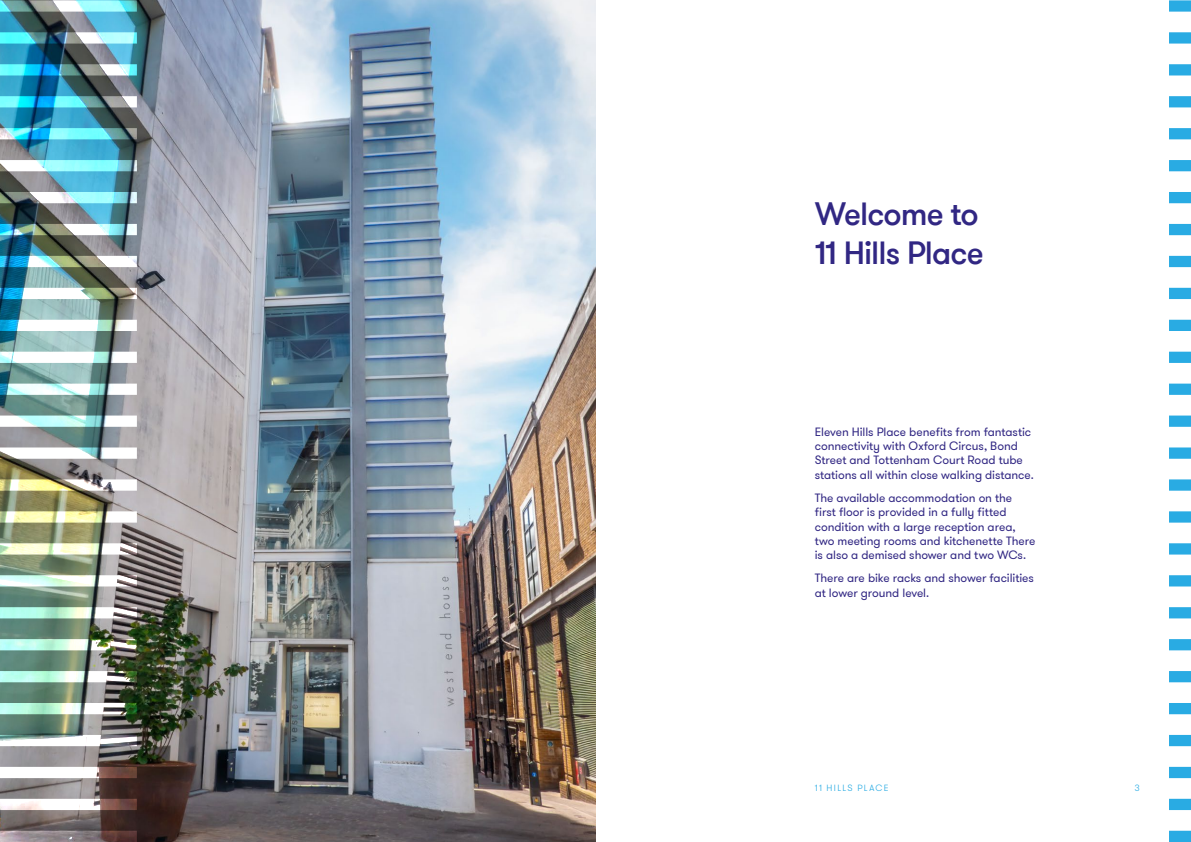
<style>
.page{position:relative;width:1191px;height:842px;background:#fff}
.page>*{position:absolute;margin:0;border:0;box-sizing:border-box;transform-origin:0 0}
.t1{font:500 32px/38.4px "GT Walsheim Pro";letter-spacing:-.03em;color:#312783}
.t2{font:12px/14.4px "GT Walsheim Pro";letter-spacing:-.005em;color:#312783}
.t3{font:300 9px "GT Walsheim Pro";letter-spacing:.14em;color:#29abe3}
</style>
<div class="page">
<img style="left:137px;top:0;width:458px;height:842px">
<img style="left:0;top:0;width:137px;height:842px">
<svg style="left:1169px;top:0;width:22px;height:842px"></svg>
<h1 class="t1" style="left:814px;top:196px;width:170px">Welcome to<br>11 Hills Place</h1>
<p class="t2" style="left:814px;top:425px;width:220px">Eleven Hills Place benefits from fantastic connectivity with Oxford Circus, Bond Street and Tottenham Court Road tube stations all within close walking distance.</p>
<p class="t2" style="left:814px;top:491px;width:222px">The available accommodation on the first floor is provided in a fully fitted condition with a large reception area, two meeting rooms and kitchenette There is also a demised shower and two WCs.</p>
<p class="t2" style="left:814px;top:571px;width:221px">There are bike racks and shower facilities at lower ground level.</p>
<p class="t3" style="left:815px;top:782px;width:75px">11 HILLS PLACE</p>
<p class="t3" style="left:1135px;top:782px;width:6px">3</p>
</div>
